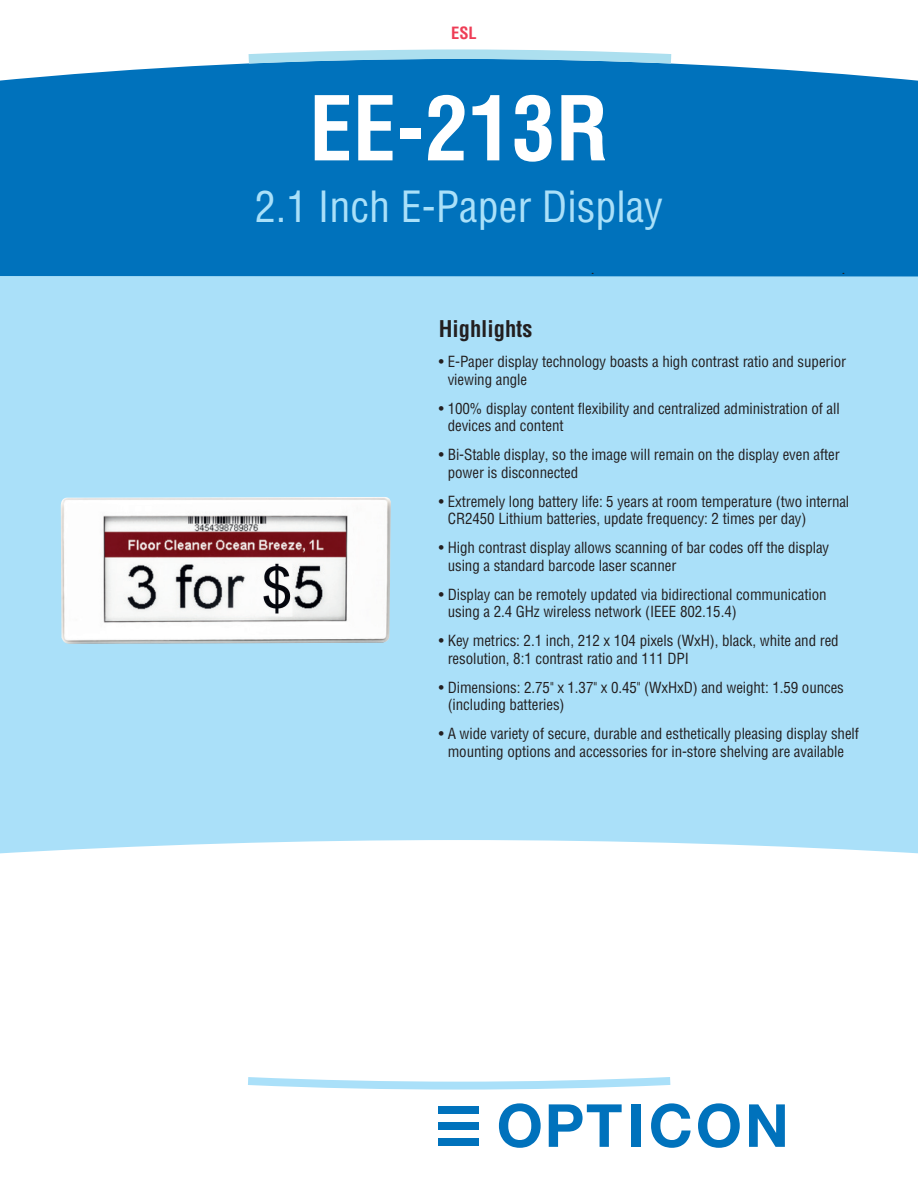
<style>
.page{position:relative;width:918px;height:1188px;background:#fff}
.page>*{position:absolute;margin:0;border:0;box-sizing:border-box;transform-origin:0 0}
.Product_number{font:700 condensed 87px "Helvetica";color:#fff}
.Product_name{font:condensed 42px "Helvetica";color:#aae0f9}
.Highlights_subhead{font:700 condensed 22.5px "Helvetica";color:#231f20}
.t1{font:700 condensed 16.5px "Helvetica";color:#ee3d56}
.t2{font:condensed 15px/17.2px "Helvetica";letter-spacing:-.005em;color:#231f20}
</style>
<div class="page">
<div style="left:0;top:276px;width:918px;height:578px;background:#aae0f9"></div>
<div style="left:438px;top:1106px;width:41px;height:8px;background:#0072bc"></div>
<div style="left:438px;top:1122px;width:41px;height:8px;background:#0072bc"></div>
<div style="left:438px;top:1138px;width:41px;height:8px;background:#0072bc"></div>
<svg style="left:499px;top:1103px;width:42px;height:45px"></svg>
<svg style="left:549px;top:1104px;width:73px;height:43px"></svg>
<div style="left:631px;top:1104px;width:10px;height:43px;background:#0072bc"></div>
<svg style="left:651px;top:1103px;width:40px;height:45px"></svg>
<svg style="left:698px;top:1103px;width:42px;height:45px"></svg>
<svg style="left:749px;top:1104px;width:36px;height:43px"></svg>
<svg style="left:248px;top:1077px;width:423px;height:13px"></svg>
<div style="left:0;top:63px;width:918px;height:213px;background:#0072bc"></div>
<svg style="left:239px;top:49px;width:442px;height:20px;background:#70b6dc"></svg>
<img style="left:61px;top:497px;width:330px;height:147px">
<p class="t1" style="left:451px;top:23px;width:27px">ESL</p>
<p class="Product_number" style="left:309px;top:76px;width:301px">EE-213R</p>
<p class="Product_name" style="left:255px;top:180px;width:410px">2.1 Inch E-Paper Display</p>
<p class="Highlights_subhead" style="left:439px;top:315px;width:95px">Highlights</p>
<p class="t2" style="left:448px;top:353px;width:400px;text-indent:-9px">• E-Paper display technology boasts a high contrast ratio and superior viewing angle</p>
<p class="t2" style="left:448px;top:399px;width:393px;text-indent:-9px">• 100% display content flexibility and centralized administration of all devices and content</p>
<p class="t2" style="left:448px;top:446px;width:394px;text-indent:-9px">• Bi-Stable display, so the image will remain on the display even after power is disconnected</p>
<p class="t2" style="left:448px;top:492px;width:403px;text-indent:-9px">• Extremely long battery life: 5 years at room temperature (two internal<br>CR2450 Lithium batteries, update frequency: 2 times per day)</p>
<p class="t2" style="left:448px;top:539px;width:383px;text-indent:-9px">• High contrast display allows scanning of bar codes off the display using a standard barcode laser scanner</p>
<p class="t2" style="left:448px;top:585px;width:380px;text-indent:-9px">• Display can be remotely updated via bidirectional communication using a 2.4 GHz wireless network (IEEE 802.15.4)</p>
<p class="t2" style="left:448px;top:632px;width:393px;text-indent:-9px">• Key metrics: 2.1 inch, 212 x 104 pixels (WxH), black, white and red resolution, 8:1 contrast ratio and 111 DPI</p>
<p class="t2" style="left:448px;top:678px;width:398px;text-indent:-9px">• Dimensions: 2.75" x 1.37" x 0.45" (WxHxD) and weight: 1.59 ounces (including batteries)</p>
<p class="t2" style="left:439px;top:725px;width:422px;text-align:center">• A wide variety of secure, durable and esthetically pleasing display shelf mounting options and accessories for in-store shelving are available</p>
</div>
